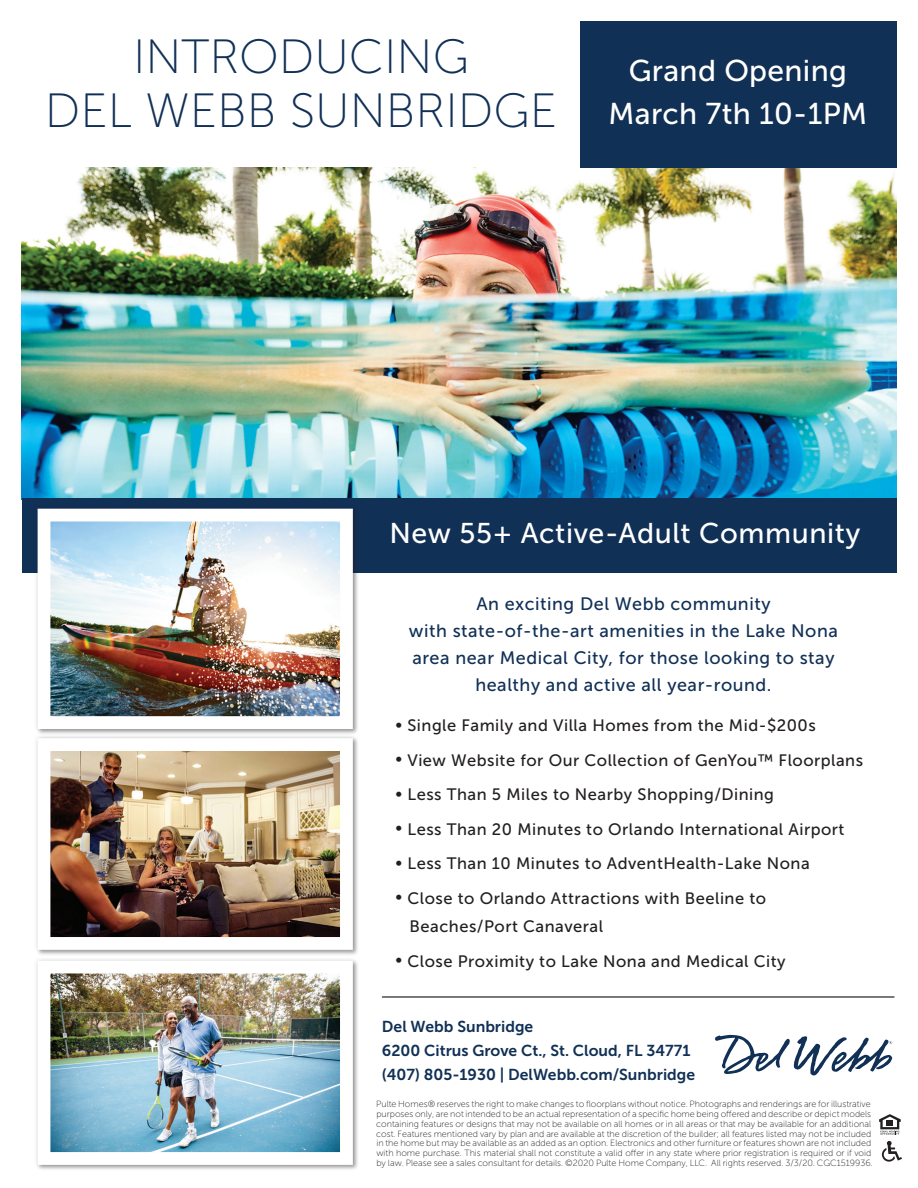
<style>
.page{position:relative;width:918px;height:1188px;background:#fff}
.page>*{position:absolute;margin:0;border:0;box-sizing:border-box;transform-origin:0 0}
.t1{font:48px/54px "Museo Sans 100";color:#113056;text-align:center}
.t2{font:30px/43.5px "Museo Sans 500";letter-spacing:.01em;color:#fff;text-align:center}
.t3{font:28.5px "Museo Sans 500";letter-spacing:.02em;color:#fff}
.t4{font:18px/27px "Museo Sans 500";letter-spacing:.03em;color:#113056;text-align:center}
.t5{font:16.5px/28.5px "Museo Sans 500";letter-spacing:.03em;color:#231f20}
.t6{font:15.75px/24px "Museo Sans 700";color:#113056}
.t7{font:9px/9.8px "Museo Sans 100";color:#231f20}
</style>
<div class="page">
<img style="left:22px;top:167px;width:874px;height:331px">
<div style="left:580px;top:21px;width:316px;height:146px;background:#113056"></div>
<hr style="left:382px;top:996px;width:512px;height:2px;background:#231f20">
<svg style="left:879px;top:1114px;width:22px;height:21px"></svg>
<svg style="left:882px;top:1141px;width:20px;height:21px"></svg>
<svg style="left:715px;top:1035px;width:178px;height:40px"></svg>
<div style="left:22px;top:498px;width:874px;height:75px;background:#113056"></div>
<img style="left:36px;top:508px;width:322px;height:224px">
<img style="left:36px;top:959px;width:322px;height:211px">
<img style="left:36px;top:732px;width:322px;height:223px">
<h1 class="t1" style="left:45px;top:30px;width:514px">INTRODUCING<br>DEL WEBB SUNBRIDGE</h1>
<h2 class="t2" style="left:609px;top:49px;width:260px">Grand Opening<br>March 7th 10-1PM</h2>
<h3 class="t3" style="left:389px;top:518px;width:472px">New 55+ Active-Adult Community</h3>
<h3 class="t4" style="left:409px;top:590px;width:430px">An exciting Del Webb community<br>with state-of-the-art amenities in the Lake Nona area near Medical City, for those looking to stay healthy and active all year-round.</h3>
<h3 class="t5" style="left:395px;top:711px;width:422px">• Single Family and Villa Homes from the Mid-$200s</h3>
<h3 class="t5" style="left:395px;top:746px;width:469px">• View Website for Our Collection of GenYou™ Floorplans</h3>
<h3 class="t5" style="left:395px;top:780px;width:380px">• Less Than 5 Miles to Nearby Shopping/Dining</h3>
<h3 class="t5" style="left:395px;top:815px;width:451px">• Less Than 20 Minutes to Orlando International Airport</h3>
<h3 class="t5" style="left:395px;top:849px;width:416px">• Less Than 10 Minutes to AdventHealth-Lake Nona</h3>
<h3 class="t5" style="left:410px;top:884px;width:358px;text-indent:-14px">• Close to Orlando Attractions with Beeline to<br>Beaches/Port Canaveral</h3>
<h3 class="t5" style="left:395px;top:947px;width:392px">• Close Proximity to Lake Nona and Medical City</h3>
<h3 class="t6" style="left:382px;top:1015px;width:315px">Del Webb Sunbridge<br>6200 Citrus Grove Ct., St. Cloud, FL 34771 (407) 805-1930 | DelWebb.com/Sunbridge</h3>
<p class="t7" style="left:376px;top:1099px;width:498px">Pulte Homes® reserves the right to make changes to floorplans without notice. Photographs and renderings are for illustrative purposes only, are not intended to be an actual representation of a specific home being offered and describe or depict models containing features or designs that may not be available on all homes or in all areas or that may be available for an additional cost. Features mentioned vary by plan and are available at the discretion of the builder; all features listed may not be included in the home but may be available as an added as an option. Electronics and other furniture or features shown are not included with home purchase. This material shall not constitute a valid offer in any state where prior registration is required or if void by law. Please see a sales consultant for details. ©2020 Pulte Home Company, LLC. All rights reserved. 3/3/20. CGC1519936.</p>
</div>
